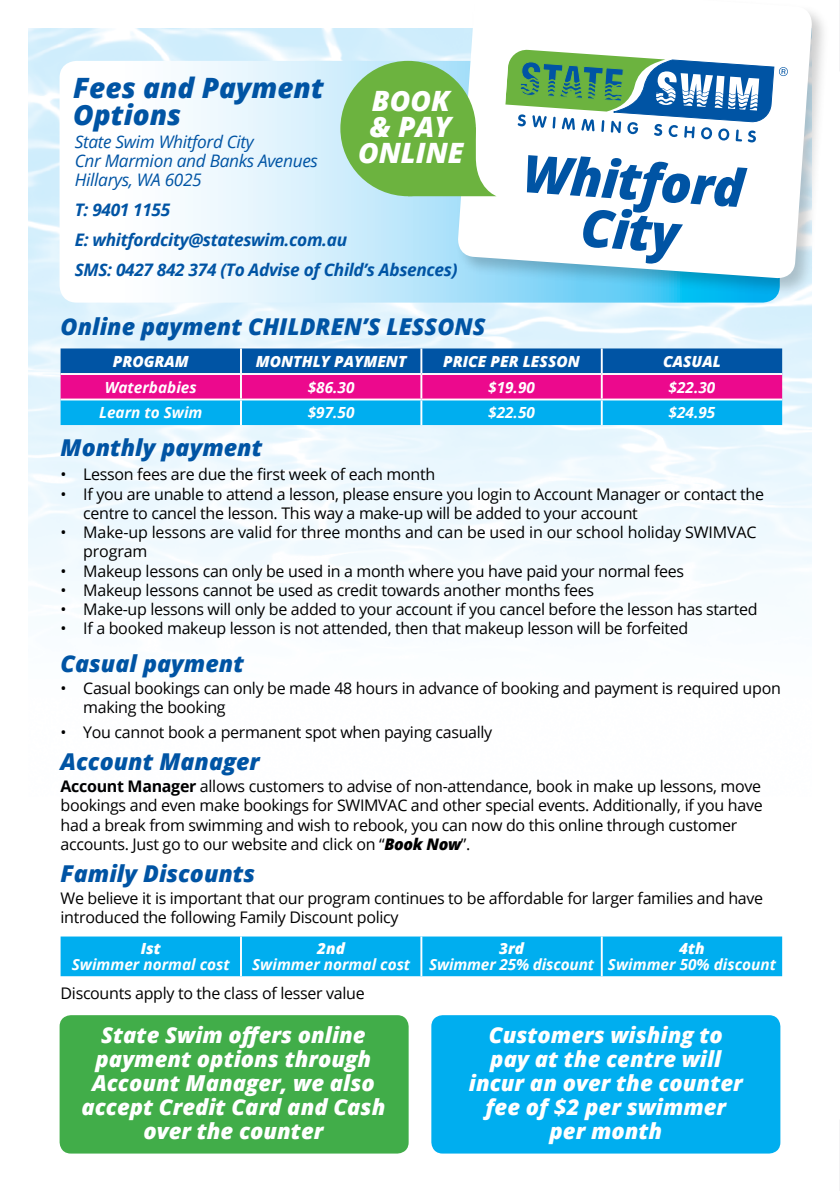
<style>
.page{position:relative;width:840px;height:1191px;background:#fff}
.page>*{position:absolute;margin:0;border:0;box-sizing:border-box;transform-origin:0 0}
.t1{font:italic 800 52px/50px "Open Sans";color:#0054a4;text-align:center}
.t2{font:italic 800 28px/26.8px "Open Sans";color:#0054a4}
.t3{font:italic 800 28px "Open Sans";color:#fff}
.t4{font:italic 800 23.2px "Open Sans";color:#0054a4}
.t5{font:italic 800 22px/24px "Open Sans";color:#fff;text-align:center}
.t6{font:italic 700 17.2px/30px "Open Sans";letter-spacing:-.02em;color:#0054a4}
.t7{font:italic 17.2px/19.2px "Open Sans";letter-spacing:-.02em;color:#0054a4}
.t8{font:16px/19.2px "Open Sans";letter-spacing:-.02em;color:#000}
.t9{font:italic 700 15.4px "Open Sans";color:#fff}
.t10{font:italic 800 15.4px "Open Sans";color:#fff}
.s1{font-weight:700}
.s2{font-weight:800;font-style:italic}
</style>
<div class="page">
<hr style="left:839px;top:0;width:1px;height:71px;background:#d1d3d4">
<hr style="left:839px;top:1119px;width:1px;height:72px;background:#d1d3d4">
<img style="left:28px;top:28px;width:783px;height:575px">
<svg style="left:59px;top:61px;width:720px;height:241px"></svg>
<div style="left:455px;top:0;width:374px;height:297px;background:#000;opacity:.2"></div>
<svg style="left:456px;top:0;width:356px;height:279px"></svg>
<svg style="left:505px;top:49px;width:282px;height:94px"></svg>
<svg style="left:61px;top:348px;width:720px;height:77px;background:#4d5db7"></svg>
<hr style="left:240px;top:348px;width:2px;height:25px;background:#fff">
<hr style="left:420px;top:348px;width:2px;height:25px;background:#fff">
<hr style="left:600px;top:348px;width:2px;height:25px;background:#fff">
<hr style="left:61px;top:373px;width:180px;height:2px;background:#fff">
<hr style="left:241px;top:373px;width:180px;height:2px;background:#fff">
<hr style="left:240px;top:375px;width:2px;height:23px;background:#fff">
<hr style="left:421px;top:373px;width:180px;height:2px;background:#fff">
<hr style="left:420px;top:375px;width:2px;height:23px;background:#fff">
<hr style="left:601px;top:373px;width:180px;height:2px;background:#fff">
<hr style="left:600px;top:375px;width:2px;height:23px;background:#fff">
<hr style="left:61px;top:398px;width:180px;height:2px;background:#fff">
<hr style="left:241px;top:398px;width:180px;height:2px;background:#fff">
<hr style="left:240px;top:400px;width:2px;height:25px;background:#fff">
<hr style="left:421px;top:398px;width:180px;height:2px;background:#fff">
<hr style="left:420px;top:400px;width:2px;height:25px;background:#fff">
<hr style="left:601px;top:398px;width:180px;height:2px;background:#fff">
<hr style="left:600px;top:400px;width:2px;height:25px;background:#fff">
<div style="left:61px;top:936px;width:720px;height:40px;background:#00aeef"></div>
<hr style="left:240px;top:936px;width:2px;height:40px;background:#fff">
<hr style="left:420px;top:936px;width:2px;height:40px;background:#fff">
<hr style="left:600px;top:936px;width:2px;height:40px;background:#fff">
<div style="left:340px;top:61px;width:135px;height:135px;background:#6cb33f;border-radius:50%"></div>
<svg style="left:416px;top:124px;width:80px;height:72px"></svg>
<div style="left:60px;top:1015px;width:348px;height:138px;background:#41ad49;border-radius:11px"></div>
<div style="left:431px;top:1015px;width:349px;height:138px;background:#00aeef;border-radius:11px"></div>
<h2 class="t2" style="left:73px;top:73px;width:252px">Fees and Payment<br>Options</h2>
<h2 class="t3" style="left:372px;top:79px;width:79px">Book</h2>
<h2 class="t3" style="left:370px;top:105px;width:48px">&amp; pay</h2>
<h2 class="t3" style="left:358px;top:131px;width:19px">online</h2>
<p class="t7" style="left:75px;top:131px;width:244px">State Swim Whitford City<br>Cnr Marmion and Banks Avenues<br>Hillarys, WA 6025</p>
<p class="t6" style="left:75px;top:194px;width:384px">T: 9401 1155<br>E: whitfordcity@stateswim.com.au<br>SMS: 0427 842 374 (To Advise of Child’s Absences)</p>
<h1 class="t1" style="left:524px;top:146px;width:223px;rotate:4deg">Whitford<br>City</h1>
<h3 class="t4" style="left:61px;top:309px;width:426px">Online payment CHILDREN’S LESSONS</h3>
<p class="t10" style="left:113px;top:350px;width:77px">PROGRAM</p>
<p class="t10" style="left:255px;top:350px;width:152px">MONTHLY PAYMENT</p>
<p class="t10" style="left:443px;top:350px;width:138px">PRICE PER LESSON</p>
<p class="t10" style="left:662px;top:350px;width:59px">CASUAL</p>
<p class="t9" style="left:105px;top:376px;width:93px">Waterbabies</p>
<p class="t9" style="left:307px;top:376px;width:48px">$86.30</p>
<p class="t9" style="left:488px;top:376px;width:48px">$19.90</p>
<p class="t9" style="left:668px;top:376px;width:48px">$22.30</p>
<p class="t9" style="left:99px;top:402px;width:105px">Learn to Swim</p>
<p class="t9" style="left:307px;top:402px;width:48px">$97.50</p>
<p class="t9" style="left:488px;top:402px;width:48px">$22.50</p>
<p class="t9" style="left:668px;top:402px;width:48px">$24.95</p>
<h3 class="t4" style="left:61px;top:429px;width:203px">Monthly payment</h3>
<p class="t8" style="left:61px;top:464px;width:376px">• Lesson fees are due the first week of each month</p>
<p class="t8" style="left:83px;top:484px;width:682px;text-indent:-23px">• If you are unable to attend a lesson, please ensure you login to Account Manager or contact the centre to cancel the lesson. This way a make-up will be added to your account</p>
<p class="t8" style="left:83px;top:522px;width:674px;text-indent:-23px">• Make-up lessons are valid for three months and can be used in our school holiday SWIMVAC program</p>
<p class="t8" style="left:61px;top:560px;width:624px">• Makeup lessons can only be used in a month where you have paid your normal fees</p>
<p class="t8" style="left:61px;top:580px;width:535px">• Makeup lessons cannot be used as credit towards another months fees</p>
<p class="t8" style="left:61px;top:599px;width:698px">• Make-up lessons will only be added to your account if you cancel before the lesson has started</p>
<p class="t8" style="left:61px;top:618px;width:629px">• If a booked makeup lesson is not attended, then that makeup lesson will be forfeited</p>
<h3 class="t4" style="left:61px;top:646px;width:185px">Casual payment</h3>
<p class="t8" style="left:83px;top:678px;width:698px;text-indent:-23px">• Casual bookings can only be made 48 hours in advance of booking and payment is required upon making the booking</p>
<p class="t8" style="left:61px;top:722px;width:433px">• You cannot book a permanent spot when paying casually</p>
<h3 class="t4" style="left:61px;top:744px;width:200px">Account Manager</h3>
<p class="t8" style="left:61px;top:776px;width:703px"><span class="s1">Account Manager</span> allows customers to advise of non-attendance, book in make up lessons, move bookings and even make bookings for SWIMVAC and other special events. Additionally, if you have had a break from swimming and wish to rebook, you can now do this online through customer accounts. Just go to our website and click on “<span class="s2">Book Now</span>”.</p>
<h3 class="t4" style="left:61px;top:856px;width:196px">Family Discounts</h3>
<p class="t8" style="left:61px;top:888px;width:703px">We believe it is important that our program continues to be affordable for larger families and have introduced the following Family Discount policy</p>
<p class="t10" style="left:141px;top:937px;width:22px">Ist</p>
<p class="t9" style="left:72px;top:953px;width:159px">Swimmer normal cost</p>
<p class="t10" style="left:317px;top:937px;width:29px">2nd</p>
<p class="t9" style="left:252px;top:953px;width:159px">Swimmer normal cost</p>
<p class="t10" style="left:499px;top:937px;width:26px">3rd</p>
<p class="t9" style="left:429px;top:953px;width:166px">Swimmer 25% discount</p>
<p class="t10" style="left:678px;top:937px;width:27px">4th</p>
<p class="t9" style="left:607px;top:953px;width:169px">Swimmer 50% discount</p>
<p class="t8" style="left:61px;top:983px;width:305px">Discounts apply to the class of lesser value</p>
<h3 class="t5" style="left:81px;top:1022px;width:305px">State Swim offers online payment options through<br>Account Manager, we also accept Credit Card and Cash over the counter</h3>
<h3 class="t5" style="left:468px;top:1021px;width:275px">Customers wishing to pay at the centre will incur an over the counter fee of $2 per swimmer per month</h3>
</div>
